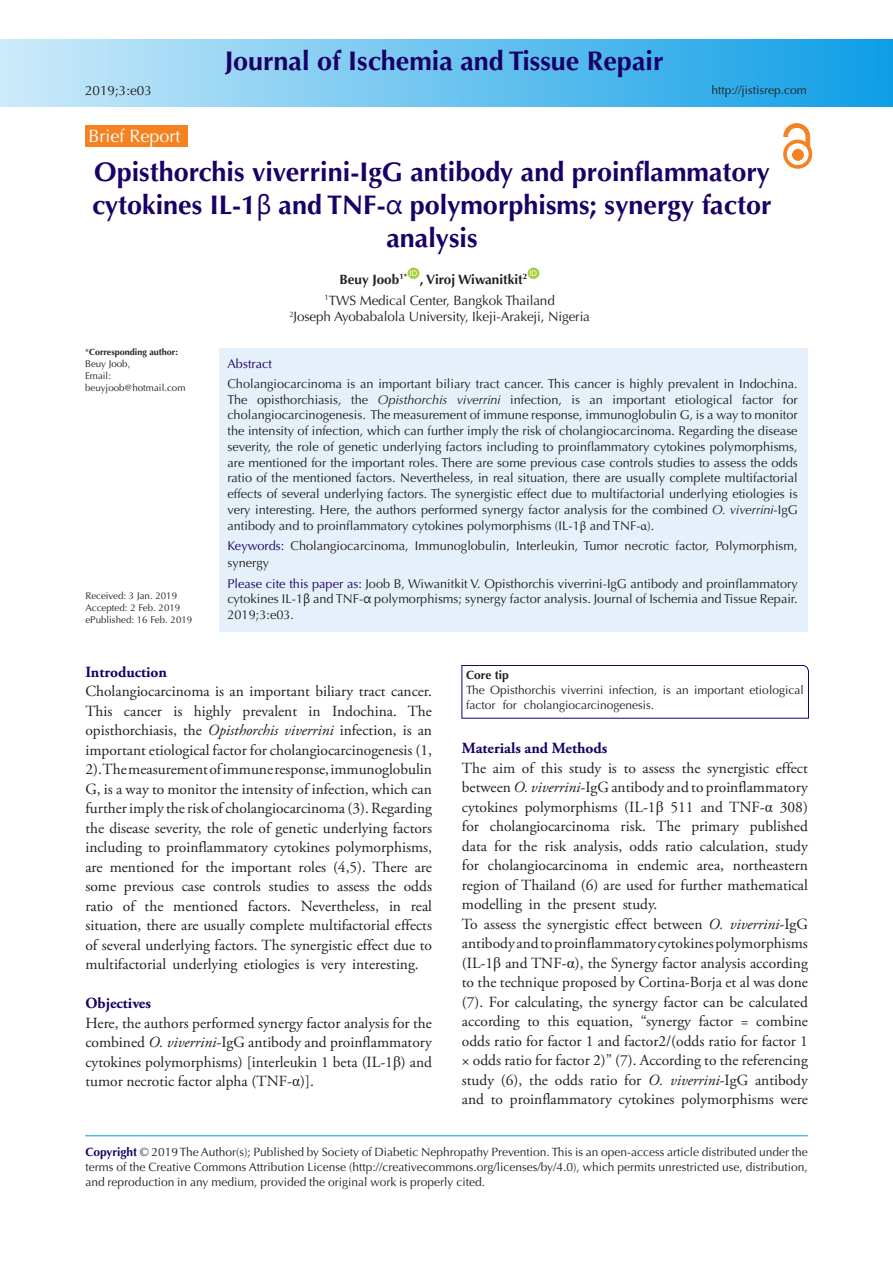
<style>
.page{position:relative;width:893px;height:1263px;background:#fff}
.page>*{position:absolute;margin:0;border:0;box-sizing:border-box;transform-origin:0 0}
.t1{font:700 27px/33px "Optima LT Std";color:#190066;text-align:center}
.t2{font:18px "Optima LT Std";color:#fff}
.t3{font:15.45px/19.5px "Adobe Garamond Pro";color:#231f20;text-align:justify}
.t4{font:700 15.45px "Adobe Garamond Pro";color:#190066}
.t5{font:13.5px "Optima LT Std";letter-spacing:-.01em;color:#231f20}
.t6{font:700 13.5px "Optima LT Std";color:#231f20}
.t7{font:12.75px/15.8px "Optima LT Std";color:#231f20;text-align:justify}
.t8{font:12.75px "Optima LT Std";color:#190066}
.t9{font:12px/15px "Optima LT Std";color:#231f20;text-align:justify}
.t10{font:700 12px "Optima LT Std";color:#231f20}
.t11{font:9.75px "Optima LT Std";color:#231f20}
.t12{font:700 9px "Optima LT Std";color:#231f20}
.t13{font:7.8px "Arial";color:#fff}
.s1{font-family:"Segoe UI";font-weight:400}
.s2{font-weight:400}
.s3{font-style:italic}
.s4{font-family:"Minion Pro"}
.s5{color:#190066}
.s6{font-family:"Segoe UI"}
.s7{font-family:"Times New Roman"}
.s8{font-weight:700;color:#190066}
</style>
<div class="page">
<div style="left:0;top:39px;width:893px;height:68px;background:linear-gradient(to right,#cdebf9,#0e9ee6)"></div>
<hr style="left:85px;top:1135px;width:723px;height:1px;background:#0099e5">
<div style="left:408px;top:268px;width:11px;height:11px;background:#a6ce39;border-radius:50%"></div>
<div style="left:528px;top:268px;width:11px;height:11px;background:#a6ce39;border-radius:50%"></div>
<div style="left:220px;top:348px;width:588px;height:283px;background:#e6f0fa"></div>
<div style="left:85px;top:125px;width:103px;height:22px;background:#f58220"></div>
<div style="left:792px;top:149px;width:11px;height:11px;background:#f58220;border-radius:50%"></div>
<div style="left:792px;top:149px;width:11px;height:11px;border:1px solid #f58220;border-radius:50%"></div>
<div style="left:783px;top:140px;width:29px;height:29px;border:4px solid #f58220;border-radius:50%"></div>
<svg style="left:784px;top:123px;width:26px;height:25px"></svg>
<svg style="left:462px;top:665px;width:346px;height:53px"></svg>
<p class="t5" style="left:85px;top:83px;width:68px">2019;3:e03</p>
<p class="t2" style="left:88px;top:125px;width:94px">Brief Report</p>
<p class="t1" style="left:225px;top:45px;width:440px">Journal of Ischemia and Tissue Repair</p>
<p class="t9" style="left:711px;top:82px;width:97px">http://jistisrep.com</p>
<p class="t1" style="left:92px;top:156px;width:681px">Opisthorchis viverrini-IgG antibody and proinflammatory cytokines IL-1<span class="s1">β</span> and TNF-<span class="s1">α</span> polymorphisms; synergy factor analysis</p>
<p class="t6" style="left:340px;top:271px;width:69px">Beuy Joob<sup>1*</sup></p>
<p class="t13" style="left:529px;top:268px;width:9px">ID</p>
<p class="t5" style="left:325px;top:292px;width:232px"><sup>1</sup>TWS Medical Center, Bangkok Thailand</p>
<p class="t5" style="left:289px;top:309px;width:302px"><sup>2</sup>Joseph Ayobabalola University, Ikeji-Arakeji, Nigeria</p>
<p class="t13" style="left:410px;top:268px;width:9px">ID</p>
<p class="t6" style="left:420px;top:271px;width:109px">, Viroj Wiwanitkit<sup>2</sup></p>
<p class="t12" style="left:85px;top:346px;width:94px"><span class="s2">*</span>Corresponding author:</p>
<p class="t11" style="left:85px;top:358px;width:47px">Beuy Joob,</p>
<p class="t11" style="left:85px;top:370px;width:28px">Email:</p>
<p class="t11" style="left:85px;top:382px;width:102px">beuyjoob@hotmail.com</p>
<p class="t11" style="left:85px;top:590px;width:93px">Received: 3 Jan. 2019</p>
<p class="t11" style="left:85px;top:602px;width:96px">Accepted: 2 Feb. 2019</p>
<p class="t11" style="left:85px;top:614px;width:108px">ePublished: 16 Feb. 2019</p>
<p class="t8" style="left:227px;top:356px;width:46px">Abstract</p>
<p class="t7" style="left:227px;top:376px;width:572px">Cholangiocarcinoma is an important biliary tract cancer. This cancer is highly prevalent in Indochina.<br>The opisthorchiasis, the <span class="s3">Opisthorchis viverrini</span> infection, is an important etiological factor for cholangiocarcinogenesis. The measurement of immune response, immunoglobulin G, is a way to monitor the intensity of infection, which can further imply the risk of cholangiocarcinoma. Regarding the disease severity, the role of genetic underlying factors including to proinflammatory cytokines polymorphisms, are mentioned for the important roles. There are some previous case controls studies to assess the odds ratio of the mentioned factors. Nevertheless, in real situation, there are usually complete multifactorial effects of several underlying factors. The synergistic effect due to multifactorial underlying etiologies is very interesting. Here, the authors performed synergy factor analysis for the combined <span class="s3">O. viverrini</span>-IgG antibody and to proinflammatory cytokines polymorphisms (IL-1<span class="s4">β</span> and TNF-<span class="s4">α</span>).</p>
<p class="t7" style="left:227px;top:538px;width:572px;line-height:16.5px"><span class="s5">Keywords:</span> Cholangiocarcinoma, Immunoglobulin, Interleukin, Tumor necrotic factor, Polymorphism, synergy</p>
<p class="t7" style="left:227px;top:576px;width:572px"><span class="s5">Please cite this paper as:</span> Joob B, Wiwanitkit V. Opisthorchis viverrini-IgG antibody and proinflammatory cytokines IL-1<span class="s6">β</span> and TNF-<span class="s6">α</span> polymorphisms; synergy factor analysis. Journal of Ischemia and Tissue Repair.<br>2019;3:e03.</p>
<p class="t4" style="left:85px;top:663px;width:83px">Introduction</p>
<p class="t3" style="left:85px;top:682px;width:348px">Cholangiocarcinoma is an important biliary tract cancer.<br>This cancer is highly prevalent in Indochina. The opisthorchiasis, the <span class="s3">Opisthorchis viverrini</span> infection, is an important etiological factor for cholangiocarcinogenesis (1, 2). The measurement of immune response, immunoglobulin G, is a way to monitor the intensity of infection, which can further imply the risk of cholangiocarcinoma (3). Regarding the disease severity, the role of genetic underlying factors including to proinflammatory cytokines polymorphisms, are mentioned for the important roles (4,5). There are some previous case controls studies to assess the odds ratio of the mentioned factors. Nevertheless, in real situation, there are usually complete multifactorial effects of several underlying factors. The synergistic effect due to multifactorial underlying etiologies is very interesting.</p>
<p class="t4" style="left:85px;top:994px;width:67px">Objectives</p>
<p class="t3" style="left:85px;top:1014px;width:348px">Here, the authors performed synergy factor analysis for the combined <span class="s3">O. viverrini</span>-IgG antibody and proinflammatory cytokines polymorphisms) [interleukin 1 beta (IL-1<span class="s7">β</span>) and tumor necrotic factor alpha (TNF-<span class="s7">α</span>)].</p>
<p class="t10" style="left:466px;top:667px;width:44px">Core tip</p>
<p class="t9" style="left:466px;top:682px;width:339px">The Opisthorchis viverrini infection, is an important etiological factor for cholangiocarcinogenesis.</p>
<p class="t4" style="left:462px;top:739px;width:147px">Materials and Methods</p>
<p class="t3" style="left:462px;top:759px;width:348px">The aim of this study is to assess the synergistic effect between <span class="s3">O. viverrini</span>-IgG antibody and to proinflammatory cytokines polymorphisms (IL-1<span class="s7">β</span> 511 and TNF-<span class="s7">α</span> 308) for cholangiocarcinoma risk. The primary published data for the risk analysis, odds ratio calculation, study for cholangiocarcinoma in endemic area, northeastern region of Thailand (6) are used for further mathematical modelling in the present study.</p>
<p class="t3" style="left:462px;top:915px;width:348px">To assess the synergistic effect between <span class="s3">O. viverrini</span>-IgG antibody and to proinflammatory cytokines polymorphisms (IL-1<span class="s7">β</span> and TNF-<span class="s7">α</span>), the Synergy factor analysis according to the technique proposed by Cortina-Borja et al was done (7). For calculating, the synergy factor can be calculated according to this equation, “synergy factor = combine odds ratio for factor 1 and factor2/(odds ratio for factor 1 × odds ratio for factor 2)” (7). According to the referencing study (6), the odds ratio for <span class="s3">O. viverrini</span>-IgG antibody and to proinflammatory cytokines polymorphisms were</p>
<p class="t9" style="left:85px;top:1144px;width:724px"><span class="s8">Copyright</span> © 2019 The Author(s); Published by Society of Diabetic Nephropathy Prevention. This is an open-access article distributed under the terms of the Creative Commons Attribution License (http://creativecommons.org/licenses/by/4.0), which permits unrestricted use, distribution, and reproduction in any medium, provided the original work is properly cited.</p>
</div>
